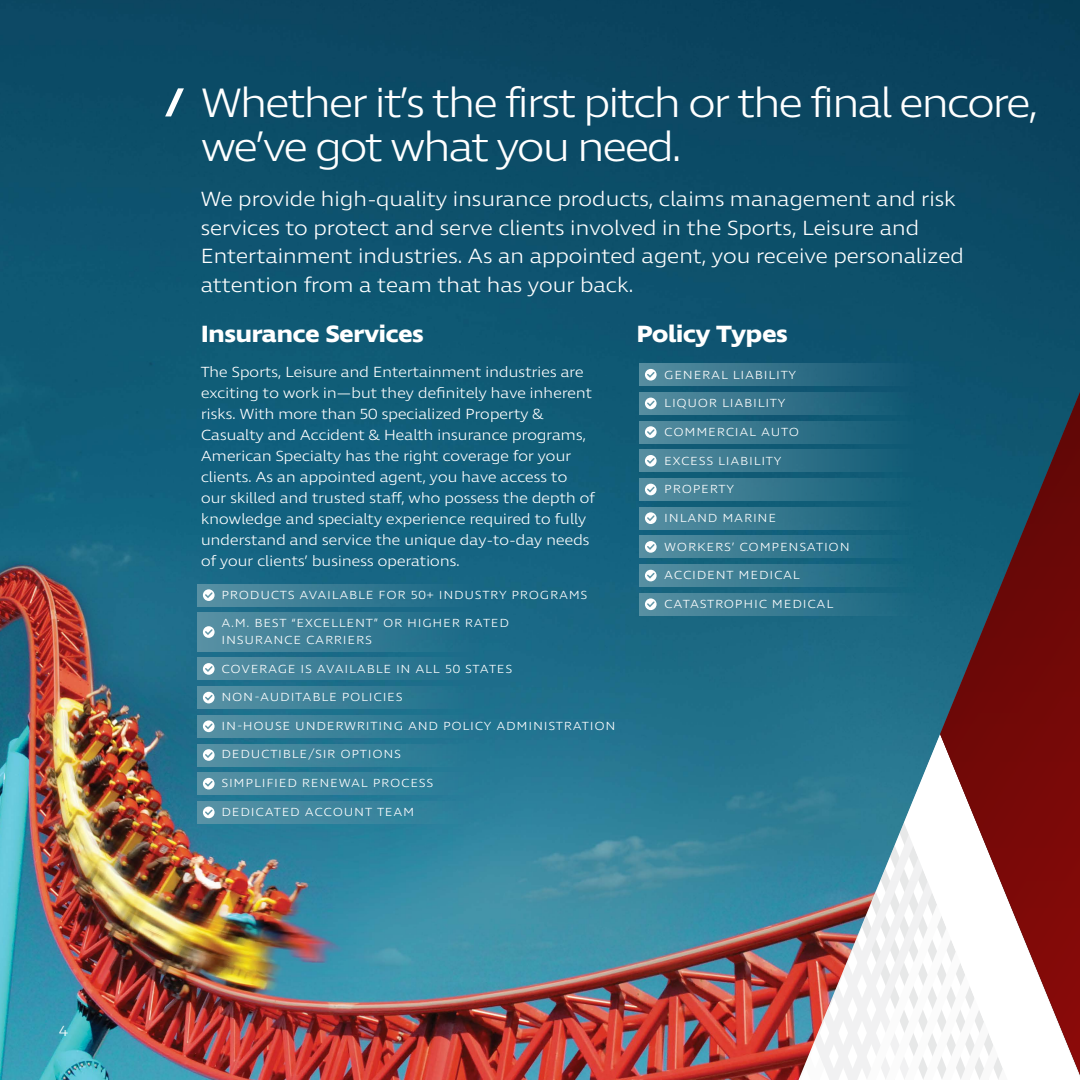
<style>
.page{position:relative;width:1080px;height:1080px;background:#fff}
.page>*{position:absolute;margin:0;border:0;box-sizing:border-box;transform-origin:0 0}
.t1{font:300 42px/44.4px "Ingra Wd";letter-spacing:-.075em;color:#fff}
.t2{font:700 24px "Ingra Wd";letter-spacing:-.03em;color:#fff}
.t3{font:300 21px/28.5px "Ingra Wd";letter-spacing:-.03em;color:#fff}
.t4{font:300 15px/21px "Ingra Wd";letter-spacing:-.03em;color:#fff}
.t5{font:300 12px/16.5px "Ingra Wd";letter-spacing:.06em;color:#fff}
</style>
<div class="page">
<img style="left:0;top:0;width:1080px;height:1080px">
<div style="left:197px;top:612px;width:278px;height:40px;background:linear-gradient(to right,#5990a4,#1a6a88)"></div>
<svg style="left:203px;top:626px;width:12px;height:12px"></svg>
<svg style="left:204px;top:628px;width:10px;height:8px"></svg>
<svg style="left:165px;top:88px;width:19px;height:28px"></svg>
<div style="left:639px;top:392px;width:278px;height:22px;background:linear-gradient(to right,#598fa1,#0e5672)"></div>
<svg style="left:645px;top:398px;width:12px;height:11px"></svg>
<svg style="left:646px;top:399px;width:10px;height:9px"></svg>
<div style="left:639px;top:364px;width:278px;height:22px;background:linear-gradient(to right,#578ea1,#0f5471)"></div>
<svg style="left:645px;top:369px;width:12px;height:12px"></svg>
<svg style="left:646px;top:371px;width:10px;height:8px"></svg>
<div style="left:197px;top:658px;width:278px;height:22px;background:linear-gradient(to right,#5991a4,#1c6c8a)"></div>
<svg style="left:203px;top:663px;width:12px;height:12px"></svg>
<svg style="left:204px;top:665px;width:10px;height:8px"></svg>
<div style="left:197px;top:584px;width:278px;height:22px;background:linear-gradient(to right,#5991a4,#186785)"></div>
<svg style="left:203px;top:589px;width:12px;height:12px"></svg>
<svg style="left:204px;top:591px;width:10px;height:8px"></svg>
<div style="left:639px;top:421px;width:278px;height:22px;background:linear-gradient(to right,#578ea1,#0f5974)"></div>
<svg style="left:645px;top:426px;width:12px;height:12px"></svg>
<svg style="left:646px;top:428px;width:10px;height:8px"></svg>
<div style="left:197px;top:687px;width:278px;height:22px;background:linear-gradient(to right,#5a92a5,#1d6f8c)"></div>
<svg style="left:203px;top:692px;width:12px;height:11px"></svg>
<svg style="left:204px;top:693px;width:10px;height:9px"></svg>
<div style="left:639px;top:450px;width:278px;height:22px;background:linear-gradient(to right,#578fa1,#105a75)"></div>
<svg style="left:645px;top:455px;width:12px;height:12px"></svg>
<svg style="left:646px;top:457px;width:10px;height:8px"></svg>
<div style="left:197px;top:715px;width:278px;height:22px;background:linear-gradient(to right,#5991a4,#20728f)"></div>
<svg style="left:203px;top:720px;width:12px;height:12px"></svg>
<svg style="left:204px;top:722px;width:10px;height:8px"></svg>
<div style="left:639px;top:478px;width:278px;height:23px;background:linear-gradient(to right,#5890a2,#0f5c76)"></div>
<svg style="left:645px;top:484px;width:12px;height:11px"></svg>
<svg style="left:646px;top:485px;width:10px;height:9px"></svg>
<div style="left:197px;top:744px;width:278px;height:22px;background:linear-gradient(to right,#5790a3,#227793)"></div>
<svg style="left:203px;top:749px;width:12px;height:12px"></svg>
<svg style="left:204px;top:751px;width:10px;height:8px"></svg>
<div style="left:639px;top:507px;width:278px;height:22px;background:linear-gradient(to right,#578fa2,#115e78)"></div>
<svg style="left:645px;top:512px;width:12px;height:12px"></svg>
<svg style="left:646px;top:514px;width:10px;height:8px"></svg>
<div style="left:197px;top:773px;width:278px;height:22px;background:linear-gradient(to right,#5791a3,#247a96)"></div>
<svg style="left:203px;top:778px;width:12px;height:12px"></svg>
<svg style="left:204px;top:780px;width:10px;height:8px"></svg>
<div style="left:639px;top:536px;width:278px;height:22px;background:linear-gradient(to right,#588fa2,#11617c)"></div>
<svg style="left:645px;top:541px;width:12px;height:12px"></svg>
<svg style="left:646px;top:543px;width:10px;height:8px"></svg>
<div style="left:197px;top:801px;width:278px;height:22px;background:linear-gradient(to right,#5a92a5,#277e9a)"></div>
<svg style="left:203px;top:807px;width:12px;height:11px"></svg>
<svg style="left:204px;top:808px;width:10px;height:9px"></svg>
<div style="left:639px;top:565px;width:278px;height:22px;background:linear-gradient(to right,#5890a3,#15637d)"></div>
<svg style="left:645px;top:570px;width:12px;height:11px"></svg>
<svg style="left:646px;top:571px;width:10px;height:9px"></svg>
<div style="left:639px;top:593px;width:278px;height:22px;background:linear-gradient(to right,#5990a3,#196681)"></div>
<svg style="left:645px;top:598px;width:12px;height:12px"></svg>
<svg style="left:646px;top:600px;width:10px;height:8px"></svg>
<p class="t4" style="left:59px;top:1022px;width:10px">4</p>
<p class="t1" style="left:200px;top:83px;width:840px">Whether it’s the first pitch or the final encore, we’ve got what you need.</p>
<p class="t3" style="left:200px;top:186px;width:765px">We provide high-quality insurance products, claims management and risk services to protect and serve clients involved in the Sports, Leisure and Entertainment industries. As an appointed agent, you receive personalized attention from a team that has your back.</p>
<p class="t2" style="left:201px;top:319px;width:225px">Insurance Services</p>
<p class="t4" style="left:201px;top:362px;width:396px">The Sports, Leisure and Entertainment industries are exciting to work in—but they definitely have inherent risks. With more than 50 specialized Property &amp; Casualty and Accident &amp; Health insurance programs, American Specialty has the right coverage for your clients. As an appointed agent, you have access to our skilled and trusted staff, who possess the depth of knowledge and specialty experience required to fully understand and service the unique day-to-day needs of your clients’ business operations.</p>
<p class="t5" style="left:221px;top:587px;width:368px">PRODUCTS AVAILABLE FOR 50+ INDUSTRY PROGRAMS</p>
<p class="t5" style="left:221px;top:616px;width:289px">A.M. BEST “EXCELLENT” OR HIGHER RATED<br>INSURANCE CARRIERS</p>
<p class="t5" style="left:221px;top:661px;width:292px">COVERAGE IS AVAILABLE IN ALL 50 STATES</p>
<p class="t5" style="left:221px;top:690px;width:183px">NON-AUDITABLE POLICIES</p>
<p class="t5" style="left:221px;top:718px;width:395px">IN-HOUSE UNDERWRITING AND POLICY ADMINISTRATION</p>
<p class="t5" style="left:221px;top:747px;width:181px">DEDUCTIBLE/SIR OPTIONS</p>
<p class="t5" style="left:221px;top:775px;width:213px">SIMPLIFIED RENEWAL PROCESS</p>
<p class="t5" style="left:221px;top:804px;width:194px">DEDICATED ACCOUNT TEAM</p>
<p class="t2" style="left:637px;top:319px;width:153px">Policy Types</p>
<p class="t5" style="left:664px;top:367px;width:133px">GENERAL LIABILITY</p>
<p class="t5" style="left:664px;top:396px;width:123px">LIQUOR LIABILITY</p>
<p class="t5" style="left:664px;top:424px;width:136px">COMMERCIAL AUTO</p>
<p class="t5" style="left:664px;top:453px;width:119px">EXCESS LIABILITY</p>
<p class="t5" style="left:664px;top:482px;width:71px">PROPERTY</p>
<p class="t5" style="left:664px;top:510px;width:113px">INLAND MARINE</p>
<p class="t5" style="left:664px;top:539px;width:187px">WORKERS’ COMPENSATION</p>
<p class="t5" style="left:664px;top:568px;width:137px">ACCIDENT MEDICAL</p>
<p class="t5" style="left:664px;top:596px;width:171px">CATASTROPHIC MEDICAL</p>
</div>
